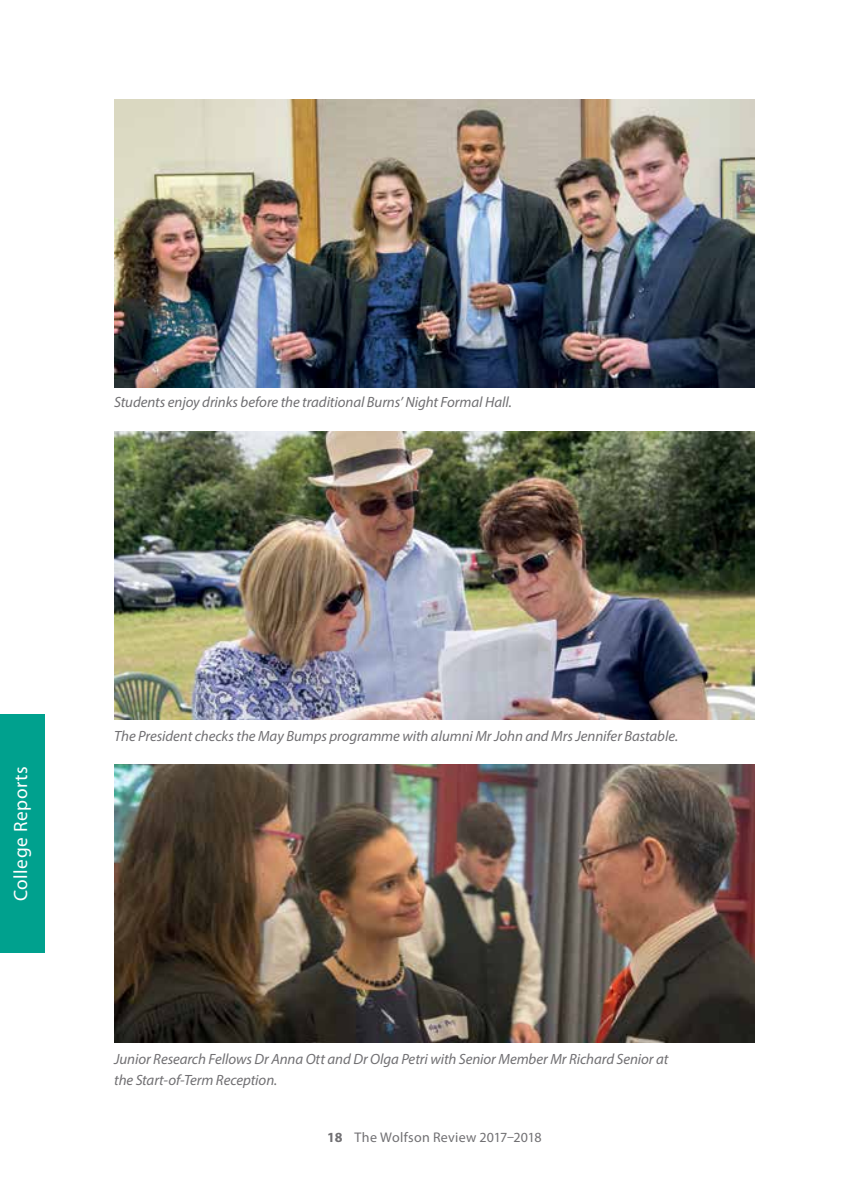
<style>
.page{position:relative;width:844px;height:1191px;background:#fff}
.page>*{position:absolute;margin:0;border:0;box-sizing:border-box;transform-origin:0 0}
.t1{font:19.25px "Myriad Pro";letter-spacing:.03em;color:#fff}
.t2{font:italic 14.88px/21px "Myriad Pro";letter-spacing:-.005em;color:#717073}
.t3{font:14px "Myriad Pro";letter-spacing:.02em;color:#717073}
.s1{font-weight:700}
</style>
<div class="page">
<div style="left:0;top:714px;width:45px;height:238px;background:#00a18e"></div>
<img style="left:114px;top:99px;width:640px;height:288px">
<img style="left:114px;top:764px;width:640px;height:278px">
<img style="left:114px;top:432px;width:640px;height:287px">
<p class="t2" style="left:114px;top:391px;width:399px">Students enjoy drinks before the traditional Burns’ Night Formal Hall.</p>
<p class="t1" style="left:9px;top:901px;width:137px;rotate:-90deg">College Reports</p>
<p class="t2" style="left:114px;top:725px;width:565px">The President checks the May Bumps programme with alumni Mr John and Mrs Jennifer Bastable.</p>
<p class="t2" style="left:114px;top:1048px;width:555px">Junior Research Fellows Dr Anna Ott and Dr Olga Petri with Senior Member Mr Richard Senior at the Start-of-Term Reception.</p>
<p class="t3" style="left:327px;top:1129px;width:216px"><span class="s1">18</span> The Wolfson Review 2017–2018</p>
</div>
